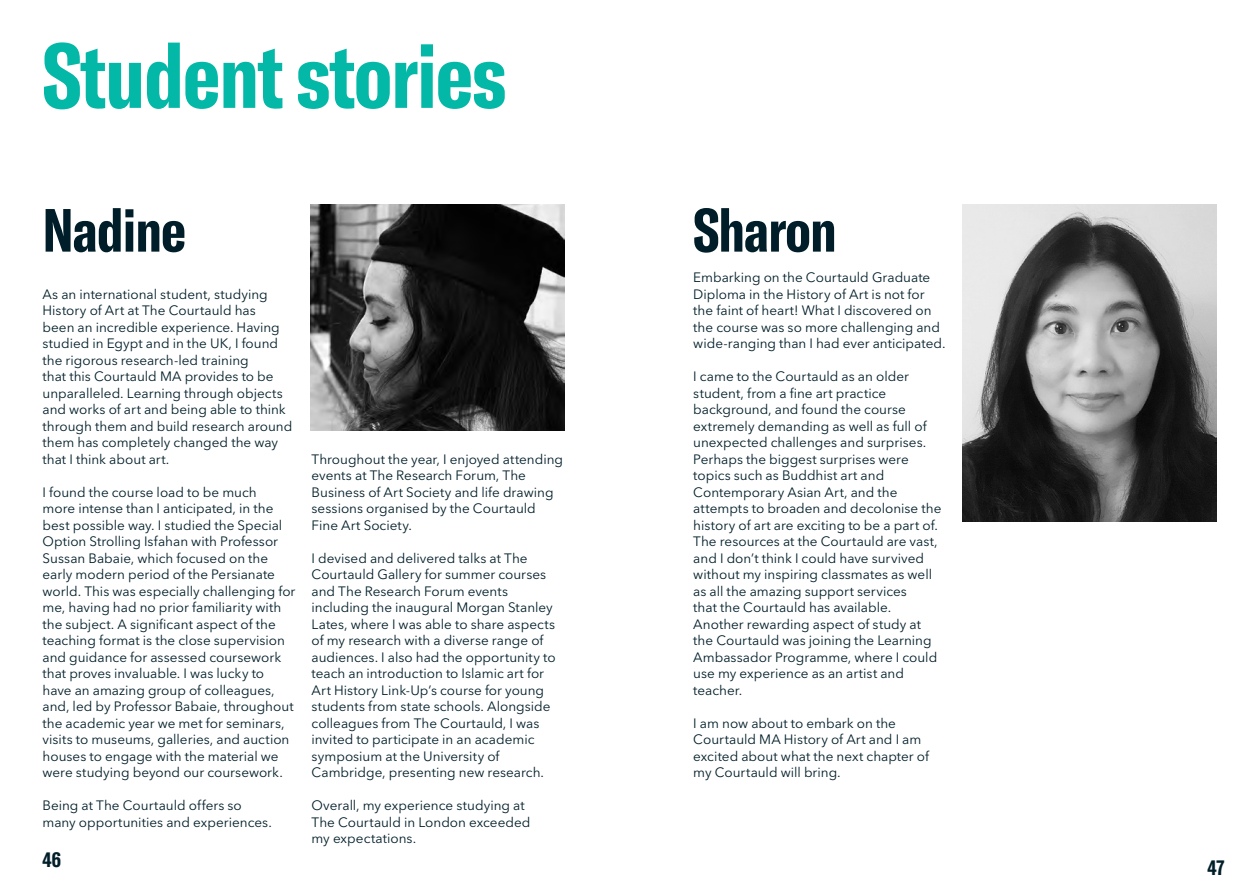
<style>
.page{position:relative;width:1259px;height:893px;background:#fff}
.page>*{position:absolute;margin:0;border:0;box-sizing:border-box;transform-origin:0 0}
.Headlines{font:700 extra-condensed 90px "GT America";letter-spacing:-.015em;color:#03b8a7}
.Headlines-2{font:700 extra-condensed 60px "GT America";letter-spacing:-.015em;color:#001e29}
.t1{font:700 extra-condensed 21px "GT America";color:#001e29}
.Bodytext{font:13.5px/16.5px "Avenir Next LT Pro";color:#001e29}
</style>
<div class="page">
<img style="left:310px;top:205px;width:254px;height:226px">
<img style="left:962px;top:204px;width:254px;height:318px">
<p class="Headlines" style="left:43px;top:22px;width:465px">Student stories</p>
<p class="Headlines-2" style="left:43px;top:194px;width:145px">Nadine</p>
<p class="Bodytext" style="left:43px;top:286px;width:251px">As an international student, studying History of Art at The Courtauld has<br>been an incredible experience. Having studied in Egypt and in the UK, I found the rigorous research-led training<br>that this Courtauld MA provides to be unparalleled. Learning through objects and works of art and being able to think through them and build research around them has completely changed the way that I think about art.</p>
<p class="Bodytext" style="left:43px;top:484px;width:254px">I found the course load to be much<br>more intense than I anticipated, in the best possible way. I studied the Special Option Strolling Isfahan with Professor Sussan Babaie, which focused on the early modern period of the Persianate world. This was especially challenging for me, having had no prior familiarity with the subject. A significant aspect of the teaching format is the close supervision and guidance for assessed coursework that proves invaluable. I was lucky to</p>
<p class="Bodytext" style="left:43px;top:682px;width:234px">have an amazing group of colleagues,</p>
<p class="Bodytext" style="left:43px;top:698px;width:253px">and, led by Professor Babaie, throughout the academic year we met for seminars, visits to museums, galleries, and auction houses to engage with the material we were studying beyond our coursework.</p>
<p class="Bodytext" style="left:43px;top:797px;width:231px">Being at The Courtauld offers so many opportunities and experiences.</p>
<p class="t1" style="left:43px;top:847px;width:20px">46</p>
<p class="Bodytext" style="left:311px;top:451px;width:253px">Throughout the year, I enjoyed attending events at The Research Forum, The Business of Art Society and life drawing sessions organised by the Courtauld Fine Art Society.</p>
<p class="Bodytext" style="left:311px;top:550px;width:245px">I devised and delivered talks at The Courtauld Gallery for summer courses and The Research Forum events including the inaugural Morgan Stanley Lates, where I was able to share aspects of my research with a diverse range of audiences. I also had the opportunity to teach an introduction to Islamic art for Art History Link-Up’s course for young students from state schools. Alongside colleagues from The Courtauld, I was invited to participate in an academic symposium at the University of Cambridge, presenting new research.</p>
<p class="Bodytext" style="left:311px;top:797px;width:220px">Overall, my experience studying at<br>The Courtauld in London exceeded my expectations.</p>
<p class="Headlines-2" style="left:693px;top:194px;width:145px">Sharon</p>
<p class="Bodytext" style="left:693px;top:269px;width:254px">Embarking on the Courtauld Graduate Diploma in the History of Art is not for the faint of heart! What I discovered on the course was so more challenging and wide-ranging than I had ever anticipated.</p>
<p class="Bodytext" style="left:693px;top:368px;width:250px">I came to the Courtauld as an older student, from a fine art practice background, and found the course extremely demanding as well as full of unexpected challenges and surprises.<br>Perhaps the biggest surprises were topics such as Buddhist art and Contemporary Asian Art, and the attempts to broaden and decolonise the history of art are exciting to be a part of.</p>
<p class="Bodytext" style="left:693px;top:533px;width:246px">The resources at the Courtauld are vast, and I don’t think I could have survived without my inspiring classmates as well as all the amazing support services<br>that the Courtauld has available.<br>Another rewarding aspect of study at the Courtauld was joining the Learning Ambassador Programme, where I could use my experience as an artist and teacher.</p>
<p class="Bodytext" style="left:693px;top:715px;width:237px">I am now about to embark on the<br>Courtauld MA History of Art and I am excited about what the next chapter of my Courtauld will bring.</p>
<p class="t1" style="left:1207px;top:855px;width:18px">47</p>
</div>
